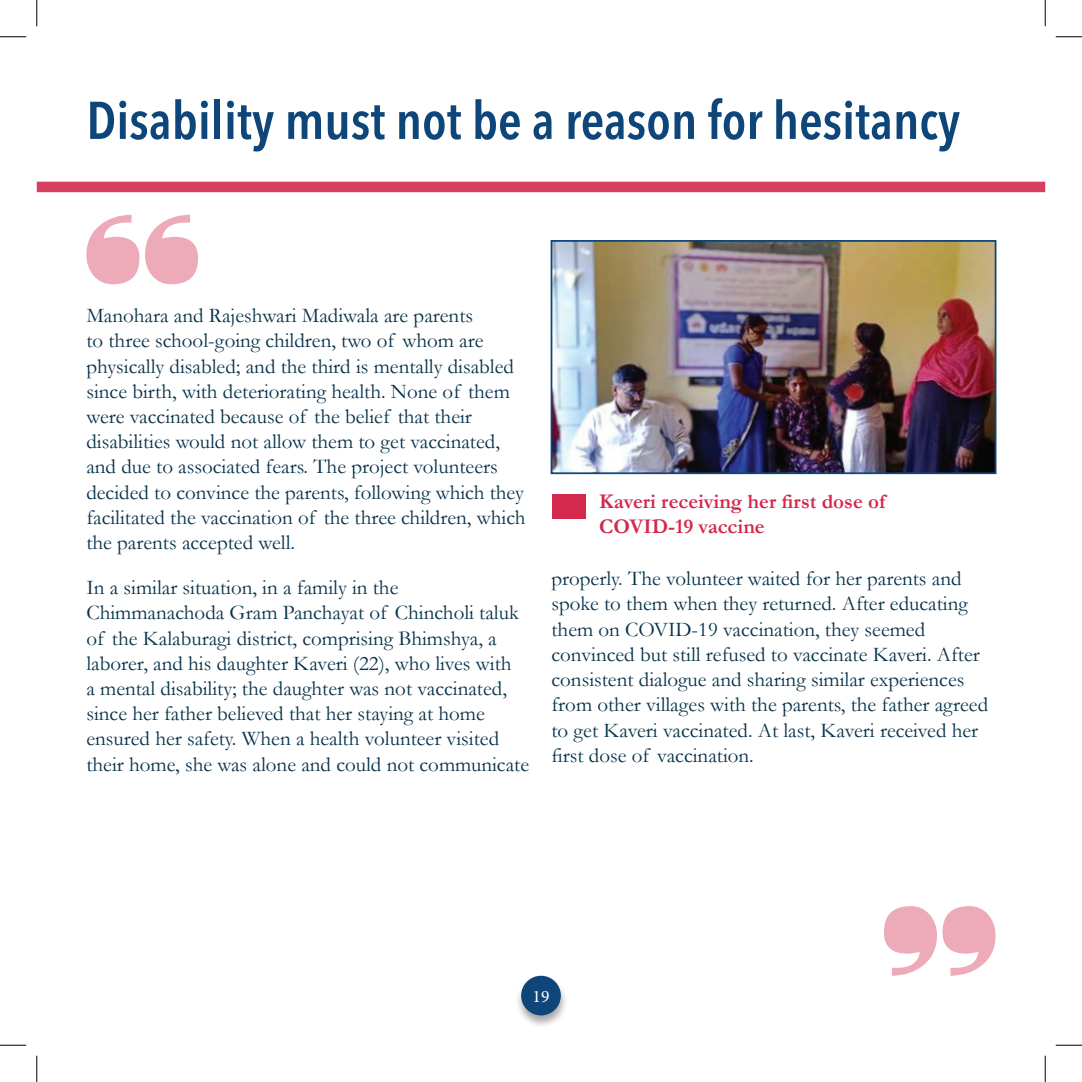
<style>
.page{position:relative;width:1082px;height:1082px;background:#fff}
.page>*{position:absolute;margin:0;border:0;box-sizing:border-box;transform-origin:0 0}
.t1{font:600 52.5px "Avenir Next Condensed";color:#0f467a}
.t2{font:21px/25.2px "Garamond";color:#053149}
.t3{font:700 21px/25.2px "Garamond";color:#d3294d}
.t4{font:17.5px "Minion Pro";color:#fff}
</style>
<div class="page">
<div style="left:515px;top:975px;width:54px;height:53px;background:#231f20;opacity:.4"></div>
<div style="left:521px;top:975px;width:40px;height:40px;background:#0f467a;border-radius:50%"></div>
<div style="left:551px;top:494px;width:34px;height:25px;background:#d3294d"></div>
<img style="left:553px;top:243px;width:440px;height:228px">
<div style="left:550px;top:240px;width:446px;height:234px;border:2px solid #0f467a"></div>
<div style="left:37px;top:182px;width:1008px;height:10px;background:#d73e5f"></div>
<svg style="left:86px;top:215px;width:112px;height:69px"></svg>
<svg style="left:884px;top:906px;width:111px;height:69px"></svg>
<svg style="left:0;top:36px;width:26px;height:1px"></svg>
<svg style="left:1055px;top:36px;width:27px;height:1px"></svg>
<svg style="left:0;top:1044px;width:26px;height:1px"></svg>
<svg style="left:1055px;top:1044px;width:27px;height:1px"></svg>
<svg style="left:36px;top:0;width:1px;height:26px"></svg>
<svg style="left:36px;top:1055px;width:1px;height:27px"></svg>
<svg style="left:1044px;top:0;width:1px;height:26px"></svg>
<svg style="left:1044px;top:1055px;width:1px;height:27px"></svg>
<h1 class="t1" style="left:86px;top:75px;width:875px">Disability must not be a reason for hesitancy</h1>
<p class="t2" style="left:86px;top:302px;width:440px">Manohara and Rajeshwari Madiwala are parents<br>to three school-going children, two of whom are physically disabled; and the third is mentally disabled since birth, with deteriorating health. None of them were vaccinated because of the belief that their disabilities would not allow them to get vaccinated, and due to associated fears. The project volunteers decided to convince the parents, following which they facilitated the vaccination of the three children, which the parents accepted well.</p>
<p class="t2" style="left:86px;top:574px;width:444px">In a similar situation, in a family in the Chimmanachoda Gram Panchayat of Chincholi taluk of the Kalaburagi district, comprising Bhimshya, a laborer, and his daughter Kaveri (22), who lives with<br>a mental disability; the daughter was not vaccinated, since her father believed that her staying at home ensured her safety. When a health volunteer visited their home, she was alone and could not communicate</p>
<p class="t3" style="left:599px;top:489px;width:288px">Kaveri receiving her first dose of<br>COVID-19 vaccine</p>
<p class="t2" style="left:551px;top:565px;width:438px">properly. The volunteer waited for her parents and spoke to them when they returned. After educating them on COVID-19 vaccination, they seemed convinced but still refused to vaccinate Kaveri. After consistent dialogue and sharing similar experiences from other villages with the parents, the father agreed to get Kaveri vaccinated. At last, Kaveri received her first dose of vaccination.</p>
<p class="t4" style="left:532px;top:984px;width:18px">19</p>
</div>
